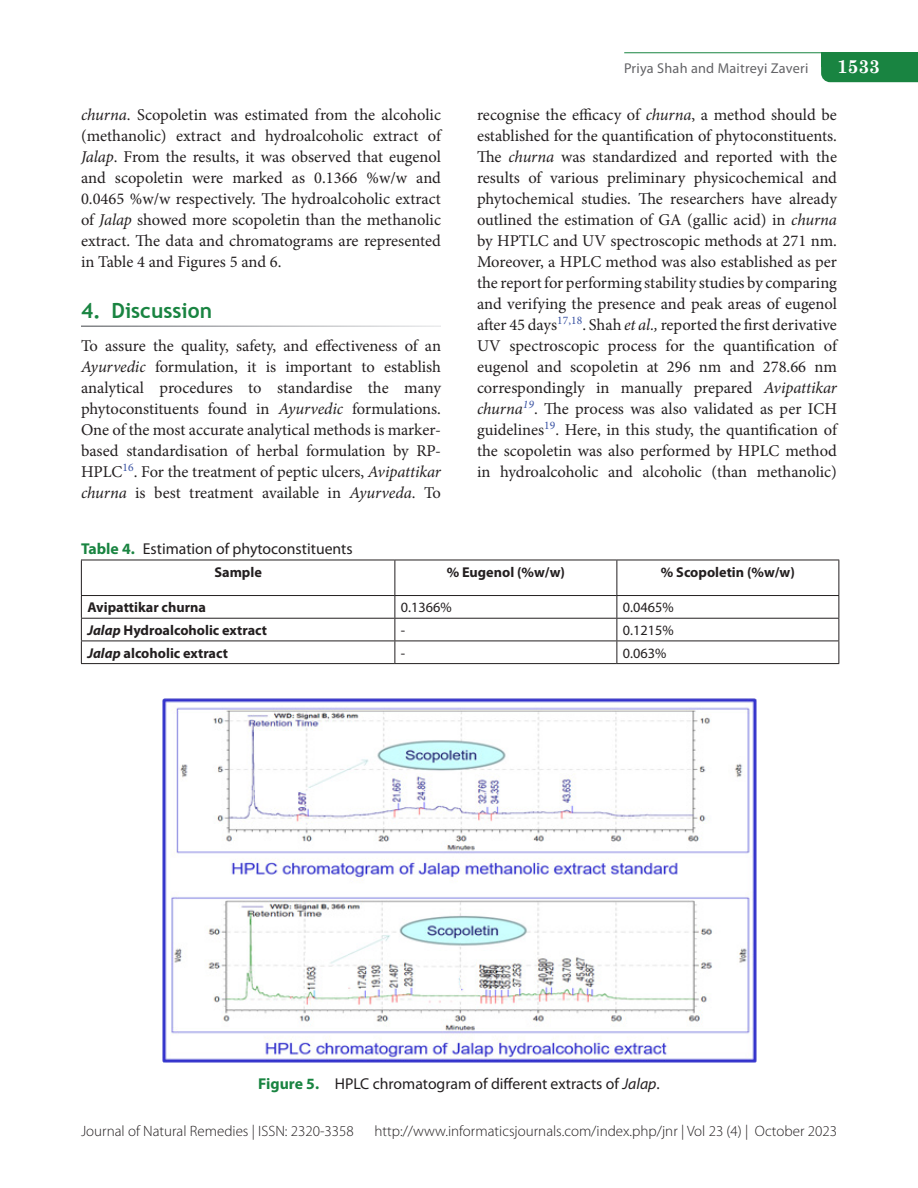
<style>
.page{position:relative;width:918px;height:1188px;background:#fff}
.page>*{position:absolute;margin:0;border:0;box-sizing:border-box;transform-origin:0 0}
.A_level{font:700 21px "Trebuchet MS";color:#198441}
.t1{font:700 18.75px "Century Schoolbook";color:#fff}
.Para_flush{font:16.5px/21px "Minion Pro";letter-spacing:-.005em;color:#231f20;text-align:justify}
.Fig_cap{font:15.75px "Myriad Pro";color:#231f20}
.Table_title{font:15.75px "Myriad Pro";color:#231f20}
.t2{font:300 15px "Myriad Pro";color:#231f20}
.Table_col_head{font:700 14.25px "Myriad Pro";color:#231f20}
.Table_body{font:14.25px "Myriad Pro";color:#231f20}
.t3{font:14.25px "Myriad Pro";letter-spacing:.015em;color:#636366}
.s1{font-style:italic}
.s2{font-weight:700;color:#198441}
</style>
<div class="page">
<svg style="left:821px;top:67px;width:97px;height:15px"></svg>
<div style="left:821px;top:53px;width:97px;height:14px;background:#198441"></div>
<div style="left:891px;top:68px;width:27px;height:14px;background:#198441"></div>
<hr style="left:624px;top:52px;width:294px;height:1px;background:#198441">
<hr style="left:81px;top:560px;width:314px;height:1px;background:#231f20">
<hr style="left:81px;top:560px;width:1px;height:35px;background:#231f20">
<hr style="left:395px;top:560px;width:222px;height:1px;background:#231f20">
<hr style="left:394px;top:560px;width:1px;height:35px;background:#231f20">
<hr style="left:617px;top:560px;width:222px;height:1px;background:#231f20">
<hr style="left:616px;top:560px;width:1px;height:35px;background:#231f20">
<hr style="left:838px;top:560px;width:1px;height:35px;background:#231f20">
<hr style="left:81px;top:595px;width:314px;height:1px;background:#231f20">
<hr style="left:395px;top:595px;width:222px;height:1px;background:#231f20">
<hr style="left:617px;top:595px;width:222px;height:1px;background:#231f20">
<hr style="left:81px;top:618px;width:314px;height:1px;background:#231f20">
<hr style="left:395px;top:618px;width:222px;height:1px;background:#231f20">
<hr style="left:617px;top:618px;width:222px;height:1px;background:#231f20">
<hr style="left:81px;top:641px;width:314px;height:1px;background:#231f20">
<svg style="left:81px;top:596px;width:1px;height:67px"></svg>
<hr style="left:395px;top:641px;width:222px;height:1px;background:#231f20">
<svg style="left:394px;top:596px;width:1px;height:67px"></svg>
<hr style="left:617px;top:641px;width:222px;height:1px;background:#231f20">
<svg style="left:616px;top:596px;width:1px;height:67px"></svg>
<svg style="left:838px;top:596px;width:1px;height:67px"></svg>
<hr style="left:81px;top:663px;width:314px;height:1px;background:#231f20">
<hr style="left:395px;top:663px;width:222px;height:1px;background:#231f20">
<hr style="left:617px;top:663px;width:222px;height:1px;background:#231f20">
<img style="left:163px;top:698px;width:593px;height:365px">
<p class="Para_flush" style="left:81px;top:104px;width:362px"><span class="s1">churna</span>. Scopoletin was estimated from the alcoholic (methanolic) extract and hydroalcoholic extract of <span class="s1">Jalap</span>. From the results, it was observed that eugenol and scopoletin were marked as 0.1366 %w/w and 0.0465 %w/w respectively. The hydroalcoholic extract of <span class="s1">Jalap</span> showed more scopoletin than the methanolic extract. The data and chromatograms are represented in Table 4 and Figures 5 and 6.</p>
<p class="A_level" style="left:81px;top:297px;width:133px">4. Discussion</p>
<p class="Para_flush" style="left:81px;top:335px;width:362px">To assure the quality, safety, and effectiveness of an <span class="s1">Ayurvedic</span> formulation, it is important to establish analytical procedures to standardise the many phytoconstituents found in <span class="s1">Ayurvedic</span> formulations.<br>One of the most accurate analytical methods is marker&shy;based standardisation of herbal formulation by RP-HPLC<sup>16</sup>. For the treatment of peptic ulcers, <span class="s1">Avipattikar churna</span> is best treatment available in <span class="s1">Ayurveda</span>. To</p>
<p class="t3" style="left:624px;top:59px;width:186px">Priya Shah and Maitreyi Zaveri</p>
<p class="t1" style="left:837px;top:52px;width:45px">1533</p>
<p class="Para_flush" style="left:477px;top:104px;width:362px">recognise the efficacy of <span class="s1">churna</span>, a method should be established for the quantification of phytoconstituents.<br>The <span class="s1">churna</span> was standardized and reported with the results of various preliminary physicochemical and phytochemical studies. The researchers have already outlined the estimation of GA (gallic acid) in <span class="s1">churna </span>by HPTLC and UV spectroscopic methods at 271 nm.<br>Moreover, a HPLC method was also established as per the report for performing stability studies by comparing and verifying the presence and peak areas of eugenol after 45 days<sup>17,18</sup>. Shah <span class="s1">et al.,</span> reported the first derivative UV spectroscopic process for the quantification of eugenol and scopoletin at 296 nm and 278.66 nm correspondingly in manually prepared <span class="s1">Avipattikar churna</span><sup>19</sup>. The process was also validated as per ICH guidelines<sup>19</sup>. Here, in this study, the quantification of the scopoletin was also performed by HPLC method in hydroalcoholic and alcoholic (than methanolic)</p>
<p class="Table_title" style="left:81px;top:539px;width:273px"><span class="s2">Table 4.</span> Estimation of phytoconstituents</p>
<p class="Table_col_head" style="left:214px;top:563px;width:49px">Sample</p>
<p class="Table_col_head" style="left:447px;top:563px;width:120px">% Eugenol (%w/w)</p>
<p class="Table_col_head" style="left:661px;top:563px;width:136px">% Scopoletin (%w/w)</p>
<p class="Table_col_head" style="left:87px;top:598px;width:120px">Avipattikar churna</p>
<p class="Table_body" style="left:401px;top:599px;width:52px">0.1366%</p>
<p class="Table_body" style="left:623px;top:599px;width:52px">0.0465%</p>
<p class="Table_col_head" style="left:87px;top:621px;width:181px"><span class="s1">Jalap</span> Hydroalcoholic extract</p>
<p class="Table_body" style="left:401px;top:621px;width:6px">-</p>
<p class="Table_body" style="left:623px;top:621px;width:52px">0.1215%</p>
<p class="Table_col_head" style="left:87px;top:644px;width:142px"><span class="s1">Jalap</span> alcoholic extract</p>
<p class="Table_body" style="left:401px;top:644px;width:6px">-</p>
<p class="Table_body" style="left:623px;top:644px;width:45px">0.063%</p>
<p class="Fig_cap" style="left:258px;top:1074px;width:403px"><span class="s2">Figure 5.</span> HPLC chromatogram of different extracts of <span class="s1">Jalap</span>.</p>
<p class="t2" style="left:81px;top:1122px;width:274px">Journal of Natural Remedies | ISSN: 2320-3358</p>
<p class="t2" style="left:375px;top:1122px;width:464px">http://www.informaticsjournals.com/index.php/jnr | Vol 23 (4) | October 2023</p>
</div>
